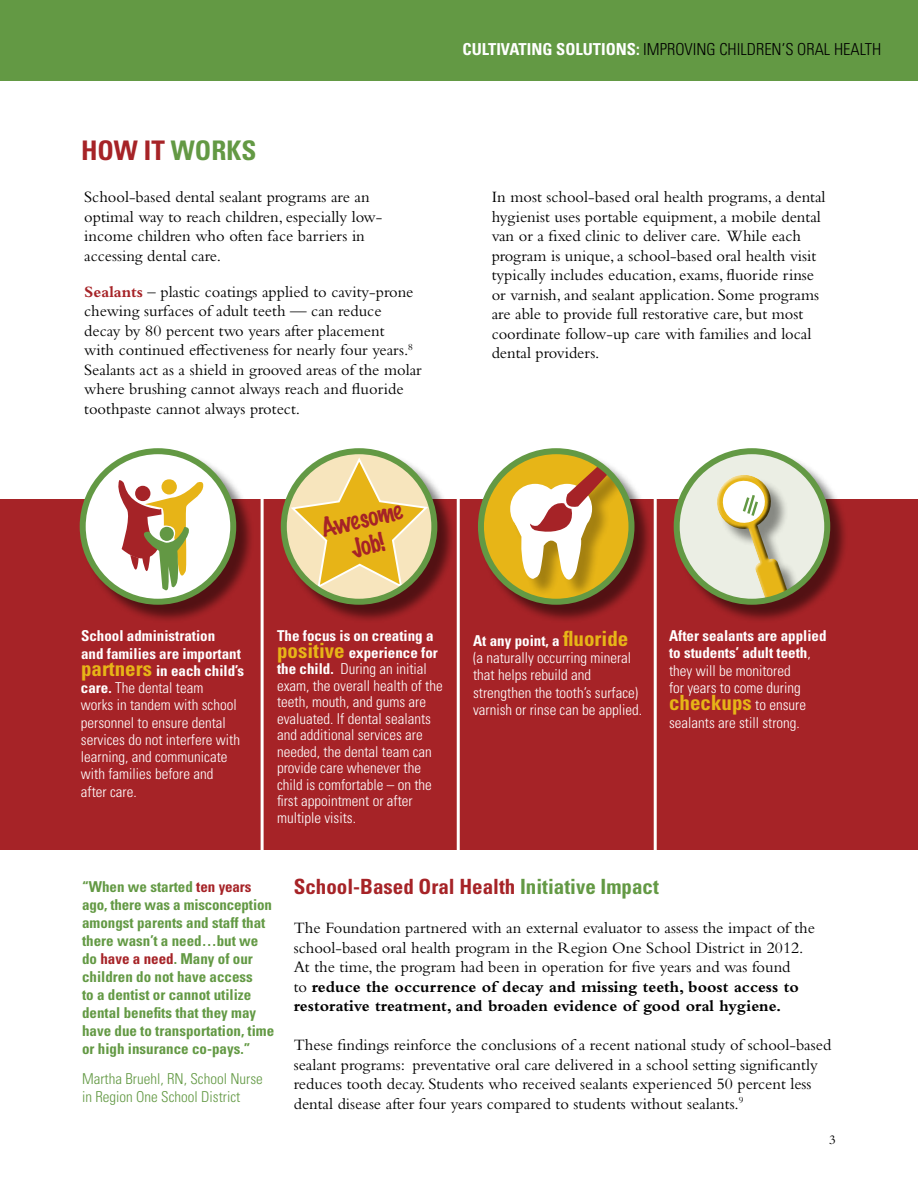
<style>
.page{position:relative;width:918px;height:1188px;background:#fff}
.page>*{position:absolute;margin:0;border:0;box-sizing:border-box;transform-origin:0 0}
.t1{font:700 condensed 27px "Univers";color:#a62327}
.t2{font:100 24px/27px "Marker Felt";color:#a62327;text-align:center}
.t3{font:700 condensed 21px "Univers";color:#a62327}
.t4{font:700 condensed 21px "Univers";color:#e7b517}
.t5{font:16.5px/19.5px "Bembo Std";color:#000}
.t6{font:300 condensed 16.5px "Univers";color:#000}
.t7{font:300 condensed 15px/17.2px "Univers";color:#fff}
.t8{font:700 condensed 15px/18px "Univers";color:#639944}
.t9{font:700 condensed 15px/17.2px "Univers";color:#fff}
.t10{font:300 condensed 15px/18px "Univers";color:#639944}
.t11{font:13.5px "Bembo Std";color:#000}
.s1{color:#639944}
.s2{font-weight:700;color:#a62327}
.s3{font-weight:700;color:#fff}
.s4{font-weight:700}
.s5{font-weight:700;font-size:21px;color:#e7b517}
.s6{font-weight:300}
.s7{font-weight:300;font-size:15px;color:#fff}
.s8{color:#a62327}
</style>
<div class="page">
<div style="left:0;top:500px;width:918px;height:350px;background:#a62327"></div>
<div style="left:0;top:0;width:918px;height:81px;background:#639944"></div>
<hr style="left:261px;top:483px;width:3px;height:373px;background:#fff">
<hr style="left:457px;top:483px;width:3px;height:373px;background:#fff">
<hr style="left:654px;top:483px;width:3px;height:373px;background:#fff">
<div style="left:82px;top:450px;width:173px;height:173px;background:#000;opacity:.5"></div>
<div style="left:83px;top:451px;width:150px;height:151px;background:#fff;border-radius:50%"></div>
<svg style="left:115px;top:479px;width:90px;height:115px"></svg>
<div style="left:80px;top:448px;width:156px;height:157px;border:6px solid #639944;border-radius:50%"></div>
<div style="left:283px;top:450px;width:173px;height:173px;background:#000;opacity:.5"></div>
<svg style="left:284px;top:451px;width:150px;height:151px"></svg>
<svg style="left:289px;top:457px;width:141px;height:133px;background:#e2c979"></svg>
<div style="left:281px;top:448px;width:156px;height:157px;border:6px solid #639944;border-radius:50%"></div>
<div style="left:480px;top:450px;width:173px;height:173px;background:#000;opacity:.5"></div>
<div style="left:481px;top:451px;width:150px;height:151px;background:#e7b517;border-radius:50%"></div>
<div style="left:513px;top:457px;width:119px;height:141px;background:#000;opacity:.29"></div>
<div style="left:510px;top:484px;width:50px;height:50px;background:#fff;border-radius:50%"></div>
<svg style="left:515px;top:453px;width:106px;height:138px"></svg>
<div style="left:478px;top:448px;width:156px;height:157px;border:6px solid #639944;border-radius:50%"></div>
<div style="left:676px;top:450px;width:173px;height:173px;background:#000;opacity:.5"></div>
<svg style="left:677px;top:451px;width:150px;height:151px;background:#d7e1cc"></svg>
<svg style="left:708px;top:467px;width:107px;height:135px;background:#d5d0b3"></svg>
<div style="left:674px;top:448px;width:156px;height:157px;border:6px solid #639944;border-radius:50%"></div>
<h1 class="t1" style="left:81px;top:134px;width:174px">How It <span class="s1">Works</span></h1>
<p class="t5" style="left:84px;top:187px;width:300px">School-based dental sealant programs are an optimal way to reach children, especially low&shy;income children who often face barriers in accessing dental care.</p>
<p class="t5" style="left:84px;top:282px;width:339px"><span class="s2">Sealants</span> – plastic coatings applied to cavity-prone chewing surfaces of adult teeth — can reduce decay by 80 percent two years after placement<br>with continued effectiveness for nearly four years.<sup>8<br></sup>Sealants act as a shield in grooved areas of the molar where brushing cannot always reach and fluoride toothpaste cannot always protect.</p>
<h2 class="t2" style="left:318px;top:514px;width:84px;rotate:-13deg">Awesome<br>Job!</h2>
<p class="t6" style="left:463px;top:39px;width:420px"><span class="s3">Cultivating Solutions:</span> Improvi ng Chi ldren’s Oral Health</p>
<p class="t5" style="left:492px;top:187px;width:335px">In most school-based oral health programs, a dental hygienist uses portable equipment, a mobile dental van or a fixed clinic to deliver care. While each program is unique, a school-based oral health visit typically includes education, exams, fluoride rinse or varnish, and sealant application. Some programs are able to provide full restorative care, but most coordinate follow-up care with families and local dental providers.</p>
<p class="t7" style="left:81px;top:627px;width:165px"><span class="s4">School administration<br>and families are important </span><span class="s5">partners</span> <span class="s4">in each child’s care.</span> The dental team<br>works in tandem with school personnel to ensure dental services do not interfere with learning, and communicate with families before and<br>after care.</p>
<p class="t7" style="left:277px;top:628px;width:167px;line-height:16.5px"><span class="s4">The focus is on creating a </span><span class="s5">positive</span> <span class="s4">experience for the child.</span> During an initial exam, the overall health of the teeth, mouth, and gums are evaluated. If dental sealants and additional services are needed, the dental team can provide care whenever the child is comfortable – on the first appointment or after multiple visits.</p>
<p class="t7" style="left:473px;top:632px;width:171px"><span class="s4">At any point, a</span> <span class="s5">fluoride </span>(a naturally occurring mineral that helps rebuild and strengthen the tooth’s surface) varnish or rinse can be applied.</p>
<p class="t9" style="left:669px;top:627px;width:159px">After sealants are applied to students’ adult teeth<span class="s6">, they will be monitored<br>for years to come during</span></p>
<p class="t4" style="left:669px;top:690px;width:138px">checkups <span class="s7">to ensure</span></p>
<p class="t7" style="left:669px;top:713px;width:132px">sealants are still strong.</p>
<p class="t8" style="left:82px;top:877px;width:194px">“When we started <span class="s8">ten years </span>ago, there was a misconception amongst parents and staff that there wasn’t a need…but we do <span class="s8">have a need</span>. Many of our children do not have access<br>to a dentist or cannot utilize dental benefits that they may have due to transportation, time or high insurance co-pays.”</p>
<p class="t10" style="left:82px;top:1069px;width:182px">Martha Bruehl, RN, School Nurse in Region One School District</p>
<p class="t3" style="left:294px;top:874px;width:367px">School-Based Oral Health <span class="s1">Initiative Impact</span></p>
<p class="t5" style="left:294px;top:918px;width:523px">The Foundation partnered with an external evaluator to assess the impact of the school-based oral health program in the Region One School District in 2012.<br>At the time, the program had been in operation for five years and was found<br>to <span class="s4">reduce the occurrence of decay and missing teeth, boost access to restorative treatment, and broaden evidence of good oral hygiene.</span></p>
<p class="t5" style="left:294px;top:1035px;width:539px">These findings reinforce the conclusions of a recent national study of school-based sealant programs: preventative oral care delivered in a school setting significantly reduces tooth decay. Students who received sealants experienced 50 percent less dental disease after four years compared to students without sealants.<sup>9</sup></p>
<p class="t11" style="left:829px;top:1132px;width:8px">3</p>
</div>
